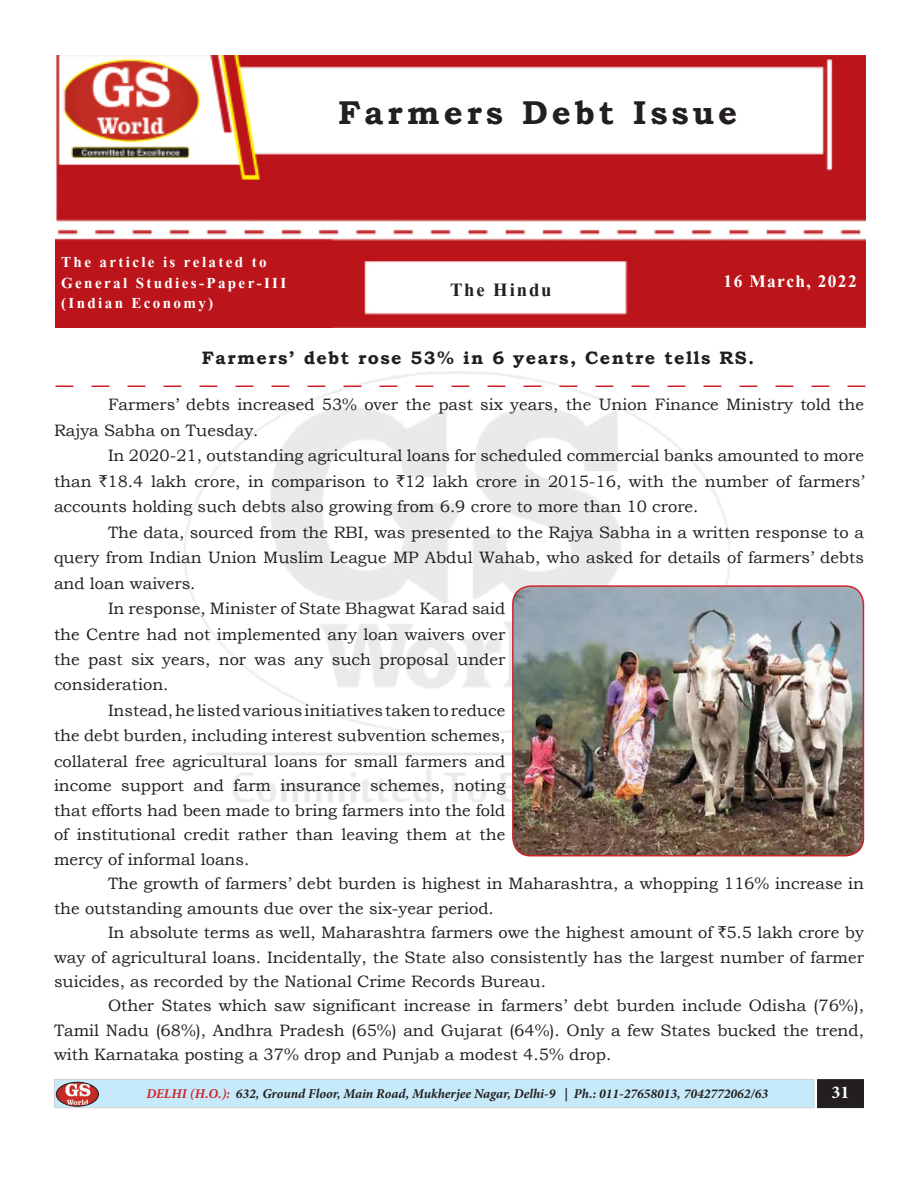
<style>
.page{position:relative;width:918px;height:1188px;background:#fff}
.page>*{position:absolute;margin:0;border:0;box-sizing:border-box;transform-origin:0 0}
.t1{font:700 33px "Bookman Old Style";letter-spacing:.12em;color:#231f20}
.t2{font:700 24px "Kokila";letter-spacing:.08em;color:#231f20}
.t3{font:700 22.5px "Kokila";letter-spacing:.06em;color:#fff}
.t4{font:700 19.5px/20.4px "Kokila";letter-spacing:.12em;color:#fff}
.t5{font:700 18px "Bookman Old Style";letter-spacing:.08em;color:#231f20}
.t6{font:700 18px "Minion Pro";color:#fff}
.t7{font:16.5px/25.5px "Bookman Old Style";color:#231f20}
.t8{font:italic 700 13.5px "Minion Pro";color:#231f20}
.s1{font-family:"Rupee Foradian"}
.s2{color:#d1232a}
</style>
<div class="page">
<div style="left:54px;top:1079px;width:760px;height:29px;background:#c6eafa;border:1px solid #d1d2d4"></div>
<div style="left:818px;top:1080px;width:45px;height:27px;background:#231f20"></div>
<div style="left:817px;top:1079px;width:47px;height:29px;border:2px solid #231f20"></div>
<img style="left:56px;top:1082px;width:43px;height:24px">
<div style="left:56px;top:1082px;width:43px;height:24px;border:1px solid #231f20;border-radius:50%"></div>
<img style="left:56px;top:55px;width:810px;height:273px">
<svg style="left:56px;top:386px;width:810px;height:1px"></svg>
<img style="left:513px;top:586px;width:350px;height:269px">
<div style="left:512px;top:585px;width:352px;height:271px;border:2px solid #d1232a;border-radius:18px"></div>
<p class="t4" style="left:61px;top:254px;width:227px">The article is related to<br>General Studies-Paper-III (Indian Economy)</p>
<h1 class="t1" style="left:338px;top:88px;width:401px">Farmers Debt Issue</h1>
<h2 class="t2" style="left:450px;top:277px;width:103px">The Hindu</h2>
<h3 class="t3" style="left:724px;top:270px;width:135px">16 March, 2022</h3>
<p class="t5" style="left:202px;top:345px;width:554px">Farmers’ debt rose 53% in 6 years, Centre tells RS.</p>
<p class="t7" style="left:54px;top:392px;width:812px;text-indent:54px">Farmers’ debts increased 53% over the past six years, the Union Finance Ministry told the<br>Rajya Sabha on Tuesday.</p>
<p class="t7" style="left:54px;top:443px;width:812px;text-align:justify;text-indent:54px">In 2020-21, outstanding agricultural loans for scheduled commercial banks amounted to more than <span class="s1">`</span>18.4 lakh crore, in comparison to <span class="s1">`</span>12 lakh crore in 2015-16, with the number of farmers’ accounts holding such debts also growing from 6.9 crore to more than 10 crore.</p>
<p class="t7" style="left:108px;top:519px;width:758px">The data, sourced from the RBI, was presented to the Rajya Sabha in a written response to a</p>
<p class="t7" style="left:54px;top:545px;width:812px">query from Indian Union Muslim League MP Abdul Wahab, who asked for details of farmers’ debts</p>
<p class="t7" style="left:54px;top:570px;width:143px">and loan waivers.</p>
<p class="t7" style="left:108px;top:596px;width:399px">In response, Minister of State Bhagwat Karad said</p>
<p class="t7" style="left:54px;top:621px;width:453px">the Centre had not implemented any loan waivers over</p>
<p class="t7" style="left:54px;top:647px;width:453px">the past six years, nor was any such proposal under</p>
<p class="t7" style="left:54px;top:672px;width:116px">consideration.</p>
<p class="t7" style="left:108px;top:698px;width:399px">Instead, he listed various initiatives taken to reduce</p>
<p class="t7" style="left:54px;top:723px;width:453px">the debt burden, including interest subvention schemes,</p>
<p class="t7" style="left:54px;top:749px;width:453px">collateral free agricultural loans for small farmers and</p>
<p class="t7" style="left:54px;top:773px;width:453px">income support and farm insurance schemes, noting</p>
<p class="t7" style="left:54px;top:798px;width:453px">that efforts had been made to bring farmers into the fold</p>
<p class="t7" style="left:54px;top:822px;width:453px">of institutional credit rather than leaving them at the</p>
<p class="t7" style="left:54px;top:846px;width:197px">mercy of informal loans.</p>
<p class="t7" style="left:108px;top:871px;width:757px">The growth of farmers’ debt burden is highest in Maharashtra, a whopping 116% increase in</p>
<p class="t7" style="left:54px;top:895px;width:441px">the outstanding amounts due over the six-year period.</p>
<p class="t7" style="left:108px;top:920px;width:758px">In absolute terms as well, Maharashtra farmers owe the highest amount of <span class="s1">`</span>5.5 lakh crore by</p>
<p class="t7" style="left:54px;top:944px;width:811px">way of agricultural loans. Incidentally, the State also consistently has the largest number of farmer</p>
<p class="t7" style="left:54px;top:969px;width:494px">suicides, as recorded by the National Crime Records Bureau.</p>
<p class="t7" style="left:108px;top:993px;width:758px">Other States which saw significant increase in farmers’ debt burden include Odisha (76%),</p>
<p class="t7" style="left:54px;top:1018px;width:812px">Tamil Nadu (68%), Andhra Pradesh (65%) and Gujarat (64%). Only a few States bucked the trend,</p>
<p class="t7" style="left:54px;top:1042px;width:559px">with Karnataka posting a 37% drop and Punjab a modest 4.5% drop.</p>
<p class="t8" style="left:146px;top:1085px;width:623px"><span class="s2">Delhi (H.O.):</span> 632, Ground Floor, Main Road, Mukherjee Nagar, Delhi-9 | Ph.: 011-27658013, 7042772062/63</p>
<p class="t6" style="left:832px;top:1079px;width:19px">31</p>
</div>
